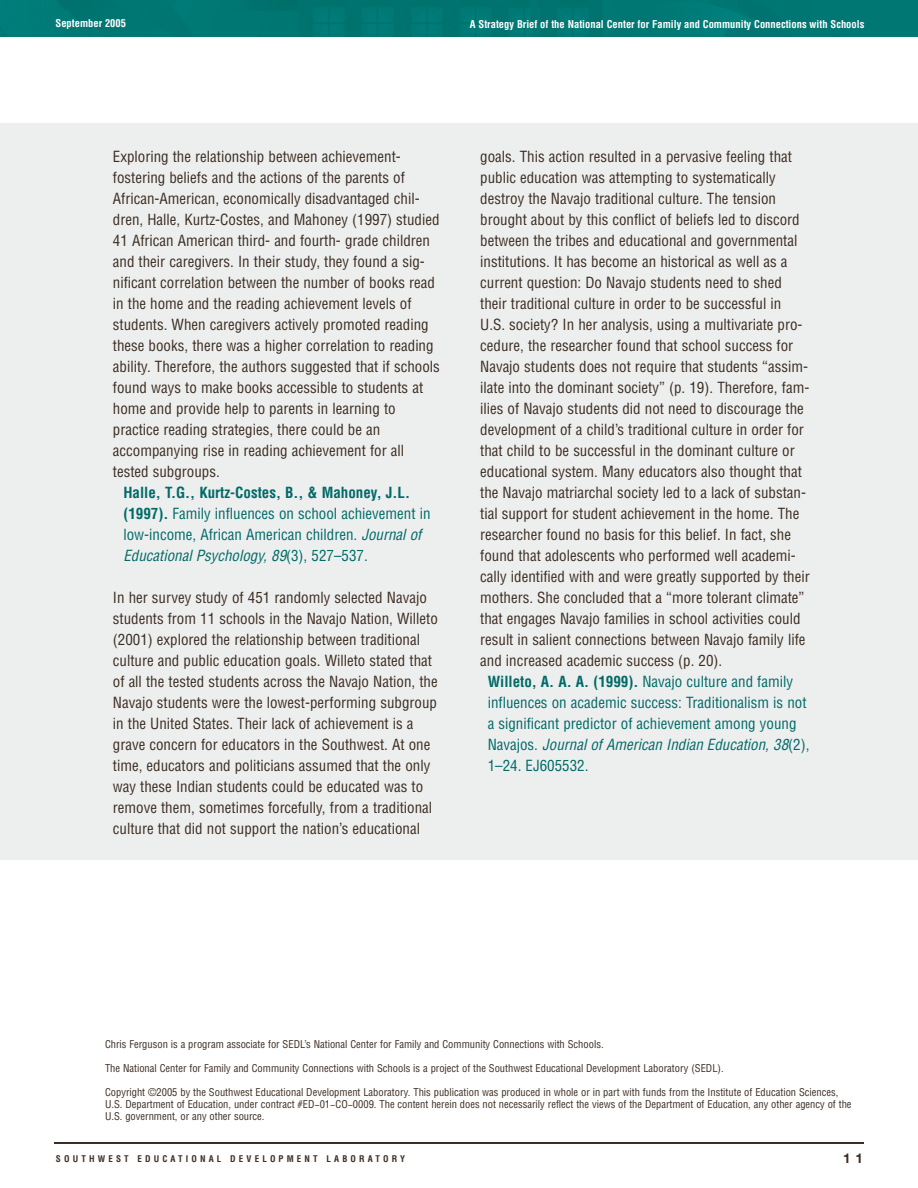
<style>
.page{position:relative;width:918px;height:1188px;background:#fff}
.page>*{position:absolute;margin:0;border:0;box-sizing:border-box;transform-origin:0 0}
.t1{font:condensed 15px/21px "Helvetica";color:#3d2d21}
.t2{font:condensed 15px/21px "Helvetica";color:#006a67}
.t3{font:italic condensed 15px "Helvetica";color:#006a67}
.t4{font:700 13.5px "Helvetica Neue";color:#3d2d21}
.t5{font:condensed 10.5px/12px "Helvetica";color:#3d2d21}
.t6{font:700 condensed 10.5px "Helvetica";color:#fff}
.t7{font:700 condensed 9px "Helvetica";letter-spacing:.35em;color:#3d2d21}
.s1{font-weight:700}
.s2{font-style:italic}
.s3{font-style:normal}
</style>
<div class="page">
<hr style="left:54px;top:1142px;width:810px;height:2px;background:#3d2d21">
<div style="left:0;top:0;width:918px;height:37px;background:#007773"></div>
<div style="left:0;top:123px;width:918px;height:737px;background:#edefef"></div>
<p class="t6" style="left:56px;top:17px;width:72px">September 2005</p>
<p class="t6" style="left:470px;top:17px;width:396px">A Strategy Brief of the National Center for Family and Community Connections with Schools</p>
<p class="t1" style="left:113px;top:146px;width:329px">Exploring the relationship between achievement&shy;fostering beliefs and the actions of the parents of African-American, economically disadvantaged chil&shy;dren, Halle, Kurtz-Costes, and Mahoney (1997) studied 41 African American third- and fourth- grade children and their caregivers. In their study, they found a sig&shy;nificant correlation between the number of books read in the home and the reading achievement levels of students. When caregivers actively promoted reading these books, there was a higher correlation to reading ability. Therefore, the authors suggested that if schools found ways to make books accessible to students at home and provide help to parents in learning to practice reading strategies, there could be an accompanying rise in reading achievement for all tested subgroups.</p>
<p class="t2" style="left:123px;top:482px;width:309px"><span class="s1">Halle, T.G., Kurtz-Costes, B., &amp; Mahoney, J.L. (1997).</span> Family influences on school achievement in low-income, African American children. <span class="s2">Journal of Educational Psychology, 89</span>(3), 527–537.</p>
<p class="t1" style="left:113px;top:587px;width:326px">In her survey study of 451 randomly selected Navajo students from 11 schools in the Navajo Nation, Willeto (2001) explored the relationship between traditional culture and public education goals. Willeto stated that of all the tested students across the Navajo Nation, the Navajo students were the lowest-performing subgroup in the United States. Their lack of achievement is a grave concern for educators in the Southwest. At one time, educators and politicians assumed that the only way these Indian students could be educated was to remove them, sometimes forcefully, from a traditional culture that did not support the nation’s educational</p>
<p class="t1" style="left:480px;top:146px;width:313px">goals. This action resulted in a pervasive feeling that</p>
<p class="t1" style="left:480px;top:167px;width:297px">public education was attempting to systematically</p>
<p class="t1" style="left:480px;top:188px;width:297px">destroy the Navajo traditional culture. The tension</p>
<p class="t1" style="left:480px;top:209px;width:321px">brought about by this conflict of beliefs led to discord</p>
<p class="t1" style="left:480px;top:230px;width:319px">between the tribes and educational and governmental</p>
<p class="t1" style="left:480px;top:251px;width:309px">institutions. It has become an historical as well as a</p>
<p class="t1" style="left:480px;top:272px;width:303px">current question: Do Navajo students need to shed</p>
<p class="t1" style="left:480px;top:293px;width:303px">their traditional culture in order to be successful in</p>
<p class="t1" style="left:480px;top:314px;width:324px">U.S. society? In her analysis, using a multivariate pro-</p>
<p class="t1" style="left:480px;top:335px;width:315px">cedure, the researcher found that school success for</p>
<p class="t1" style="left:480px;top:356px;width:329px">Navajo students does not require that students “assim-</p>
<p class="t1" style="left:480px;top:377px;width:331px">ilate into the dominant society” (p. 19). Therefore, fam-</p>
<p class="t1" style="left:480px;top:398px;width:325px">ilies of Navajo students did not need to discourage the</p>
<p class="t1" style="left:480px;top:419px;width:325px">development of a child’s traditional culture in order for</p>
<p class="t1" style="left:480px;top:440px;width:316px">that child to be successful in the dominant culture or</p>
<p class="t1" style="left:480px;top:461px;width:323px">educational system. Many educators also thought that</p>
<p class="t1" style="left:480px;top:482px;width:327px">the Navajo matriarchal society led to a lack of substan-</p>
<p class="t1" style="left:480px;top:503px;width:321px">tial support for student achievement in the home. The</p>
<p class="t1" style="left:480px;top:524px;width:312px">researcher found no basis for this belief. In fact, she</p>
<p class="t1" style="left:480px;top:545px;width:317px">found that adolescents who performed well academi-</p>
<p class="t1" style="left:480px;top:566px;width:331px">cally identified with and were greatly supported by their</p>
<p class="t1" style="left:480px;top:587px;width:326px">mothers. She concluded that a “more tolerant climate”</p>
<p class="t1" style="left:480px;top:608px;width:322px">that engages Navajo families in school activities could</p>
<p class="t1" style="left:480px;top:629px;width:327px">result in salient connections between Navajo family life</p>
<p class="t1" style="left:480px;top:650px;width:244px">and increased academic success (p. 20).</p>
<p class="t2" style="left:488px;top:671px;width:307px"><span class="s1">Willeto, A. A. A. (1999).</span> Navajo culture and family</p>
<p class="t2" style="left:488px;top:692px;width:320px">influences on academic success: Traditionalism is not</p>
<p class="t2" style="left:488px;top:713px;width:310px">a significant predictor of achievement among young</p>
<p class="t3" style="left:488px;top:735px;width:323px"><span class="s3">Navajos.</span> Journal of American Indian Education, 38<span class="s3">(2),</span></p>
<p class="t2" style="left:488px;top:755px;width:102px">1–24. EJ605532.</p>
<p class="t5" style="left:105px;top:1038px;width:500px">Chris Ferguson is a program associate for SEDL’s National Center for Family and Community Connections with Schools.</p>
<p class="t5" style="left:105px;top:1062px;width:620px">The National Center for Family and Community Connections with Schools is a project of the Southwest Educational Development Laboratory (SEDL).</p>
<p class="t5" style="left:105px;top:1086px;width:748px">Copyright ©2005 by the Southwest Educational Development Laboratory. This publication was produced in whole or in part with funds from the Institute of Education Sciences,<br>U.S. Department of Education, under contract #ED−01−CO−0009. The content herein does not necessarily reflect the views of the Department of Education, any other agency of the<br>U.S. government, or any other source.</p>
<p class="t7" style="left:56px;top:1153px;width:351px">SOUTHWEST EDUCATIONAL DEVELOPMENT LABORATORY</p>
<p class="t4" style="left:843px;top:1149px;width:21px">1 1</p>
</div>
